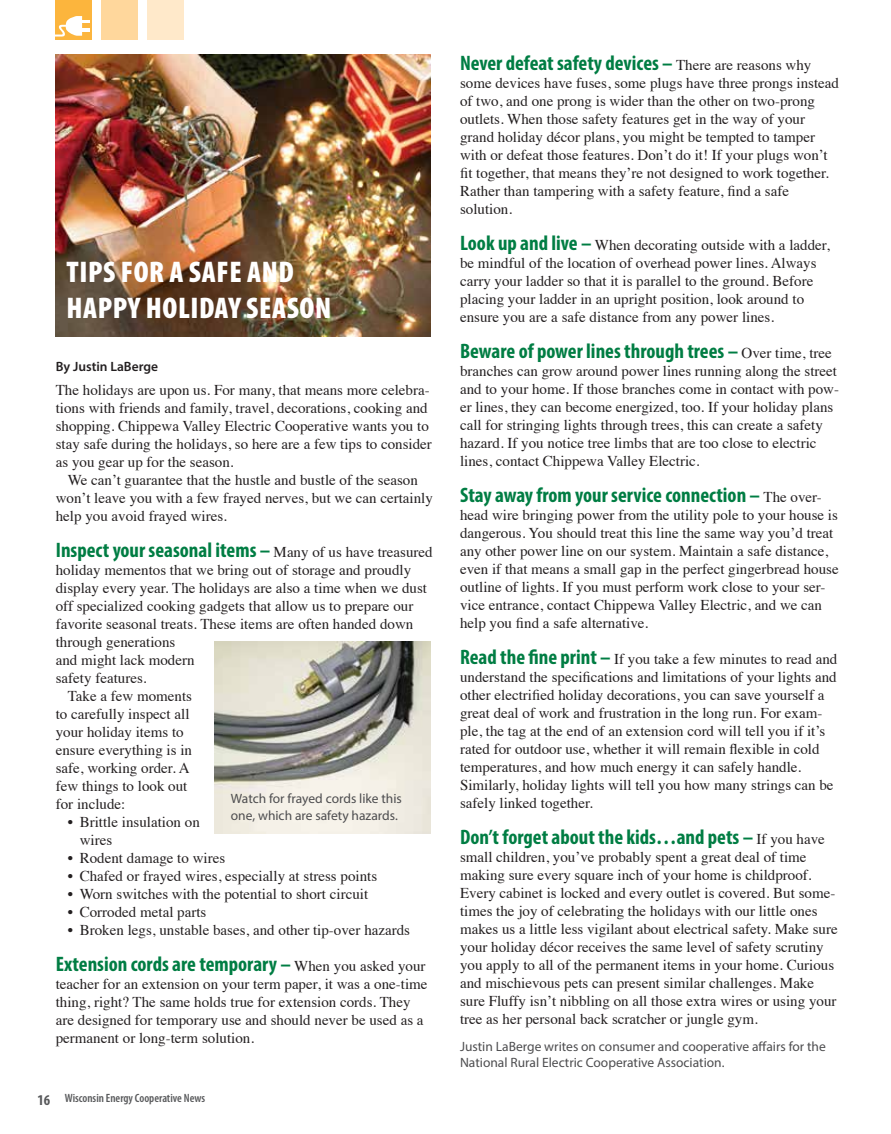
<style>
.page{position:relative;width:891px;height:1134px;background:#fff}
.page>*{position:absolute;margin:0;border:0;box-sizing:border-box;transform-origin:0 0}
.t1{font:900 condensed 30px/36px "Myriad Pro";letter-spacing:.02em;color:#fff}
.t2{font:700 condensed 21px "Myriad Pro";color:#007d43}
.t3{font:15px/18px "Times";color:#231f20}
.t4{font:13.5px/16.2px "Myriad Pro";color:#4d4d4f}
.t5{font:600 13.5px "Myriad Pro";color:#231f20}
.t6{font:600 condensed 12px "Myriad Pro";color:#58595b}
.s1{font-family:"Times";font-weight:400;font-stretch:normal;font-size:15px;color:#231f20}
.s2{font-weight:700;font-size:15px}
.s3{font-family:"Myriad Pro";font-weight:700;font-stretch:condensed;font-size:21px;color:#007d43}
</style>
<div class="page">
<div style="left:55px;top:0;width:37px;height:40px;background:#fcb53d"></div>
<div style="left:101px;top:0;width:37px;height:40px;background:#ffd79c"></div>
<div style="left:147px;top:0;width:37px;height:40px;background:#ffe9ca"></div>
<svg style="left:55px;top:16px;width:35px;height:21px"></svg>
<img style="left:215px;top:642px;width:216px;height:192px">
<img style="left:55px;top:54px;width:376px;height:282px">
<h1 class="t1" style="left:67px;top:253px;width:266px">TIPS FOR A SAFE AND<br>HAPPY HOLIDAY SEASON</h1>
<p class="t5" style="left:56px;top:358px;width:104px">By Justin LaBerge</p>
<p class="t3" style="left:56px;top:380px;width:378px">The holidays are upon us. For many, that means more celebra&shy;tions with friends and family, travel, decorations, cooking and shopping. Chippewa Valley Electric Cooperative wants you to stay safe during the holidays, so here are a few tips to consider as you gear up for the season.</p>
<p class="t3" style="left:56px;top:470px;width:379px;text-indent:12px">We can’t guarantee that the hustle and bustle of the season won’t leave you with a few frayed nerves, but we can certainly help you avoid frayed wires.</p>
<h2 class="t2" style="left:56px;top:537px;width:378px">Inspect your seasonal items – <span class="s1">Many of us have treasured</span></h2>
<p class="t3" style="left:56px;top:560px;width:357px">holiday mementos that we bring out of storage and proudly</p>
<p class="t3" style="left:56px;top:578px;width:373px">display every year. The holidays are also a time when we dust</p>
<p class="t3" style="left:56px;top:596px;width:359px">off specialized cooking gadgets that allow us to prepare our</p>
<p class="t3" style="left:56px;top:614px;width:359px">favorite seasonal treats. These items are often handed down</p>
<p class="t3" style="left:56px;top:632px;width:121px">through generations</p>
<p class="t3" style="left:56px;top:650px;width:140px">and might lack modern</p>
<p class="t3" style="left:56px;top:668px;width:92px">safety features.</p>
<p class="t3" style="left:68px;top:686px;width:126px">Take a few moments</p>
<p class="t3" style="left:56px;top:704px;width:135px">to carefully inspect all</p>
<p class="t3" style="left:56px;top:722px;width:129px">your holiday items to</p>
<p class="t3" style="left:56px;top:740px;width:138px">ensure everything is in</p>
<p class="t3" style="left:56px;top:758px;width:135px">safe, working order. A</p>
<p class="t3" style="left:56px;top:776px;width:133px">few things to look out</p>
<p class="t3" style="left:56px;top:794px;width:71px">for include:</p>
<p class="t3" style="left:80px;top:812px;width:122px;text-indent:-12px">• Brittle insulation on wires</p>
<p class="t3" style="left:68px;top:848px;width:159px">• Rodent damage to wires</p>
<p class="t3" style="left:68px;top:866px;width:311px">• Chafed or frayed wires, especially at stress points</p>
<p class="t3" style="left:68px;top:884px;width:302px">• Worn switches with the potential to short circuit</p>
<p class="t3" style="left:68px;top:902px;width:140px">• Corroded metal parts</p>
<p class="t3" style="left:68px;top:920px;width:344px">• Broken legs, unstable bases, and other tip-over hazards</p>
<h2 class="t2" style="left:56px;top:951px;width:371px">Extension cords are temporary – <span class="s1">When you asked your</span></h2>
<p class="t3" style="left:56px;top:974px;width:373px">teacher for an extension on your term paper, it was a one-time thing, right? The same holds true for extension cords. They are designed for temporary use and should never be used as a permanent or long-term solution.</p>
<p class="t4" style="left:231px;top:791px;width:173px">Watch for frayed cords like this one, which are safety hazards.</p>
<p class="t6" style="left:37px;top:1091px;width:169px"><span class="s2">16</span> Wisconsin Energy Cooperative News</p>
<h2 class="t2" style="left:460px;top:50px;width:353px">Never defeat safety devices – <span class="s1">There are reasons why</span></h2>
<p class="t3" style="left:460px;top:73px;width:381px">some devices have fuses, some plugs have three prongs instead of two, and one prong is wider than the other on two-prong outlets. When those safety features get in the way of your grand holiday décor plans, you might be tempted to tamper with or defeat those features. Don’t do it! If your plugs won’t fit together, that means they’re not designed to work together.<br>Rather than tampering with a safety feature, find a safe solution.</p>
<p class="t3" style="left:460px;top:235px;width:371px"><span class="s3">Look up and live –</span> When decorating outside with a ladder, be mindful of the location of overhead power lines. Always carry your ladder so that it is parallel to the ground. Before placing your ladder in an upright position, look around to ensure you are a safe distance from any power lines.</p>
<h2 class="t2" style="left:460px;top:338px;width:373px">Beware of power lines through trees – <span class="s1">Over time, tree</span></h2>
<p class="t3" style="left:460px;top:361px;width:381px">branches can grow around power lines running along the street and to your home. If those branches come in contact with pow&shy;er lines, they can become energized, too. If your holiday plans call for stringing lights through trees, this can create a safety hazard. If you notice tree limbs that are too close to electric lines, contact Chippewa Valley Electric.</p>
<h2 class="t2" style="left:460px;top:482px;width:363px">Stay away from your service connection – <span class="s1">The over-</span></h2>
<p class="t3" style="left:460px;top:505px;width:380px">head wire bringing power from the utility pole to your house is dangerous. You should treat this line the same way you’d treat any other power line on our system. Maintain a safe distance, even if that means a small gap in the perfect gingerbread house outline of lights. If you must perform work close to your ser&shy;vice entrance, contact Chippewa Valley Electric, and we can help you find a safe alternative.</p>
<p class="t3" style="left:460px;top:649px;width:379px"><span class="s3">Read the fine print –</span> If you take a few minutes to read and understand the specifications and limitations of your lights and other electrified holiday decorations, you can save yourself a great deal of work and frustration in the long run. For exam&shy;ple, the tag at the end of an extension cord will tell you if it’s rated for outdoor use, whether it will remain flexible in cold temperatures, and how much energy it can safely handle.<br>Similarly, holiday lights will tell you how many strings can be safely linked together.</p>
<h2 class="t2" style="left:460px;top:824px;width:366px">Don’t forget about the kids…and pets – <span class="s1">If you have</span></h2>
<p class="t3" style="left:460px;top:847px;width:379px">small children, you’ve probably spent a great deal of time making sure every square inch of your home is childproof.<br>Every cabinet is locked and every outlet is covered. But some&shy;times the joy of celebrating the holidays with our little ones makes us a little less vigilant about electrical safety. Make sure your holiday décor receives the same level of safety scrutiny you apply to all of the permanent items in your home. Curious and mischievous pets can present similar challenges. Make sure Fluffy isn’t nibbling on all those extra wires or using your tree as her personal back scratcher or jungle gym.</p>
<p class="t4" style="left:460px;top:1038px;width:367px">Justin LaBerge writes on consumer and cooperative affairs for the<br>National Rural Electric Cooperative Association.</p>
</div>
